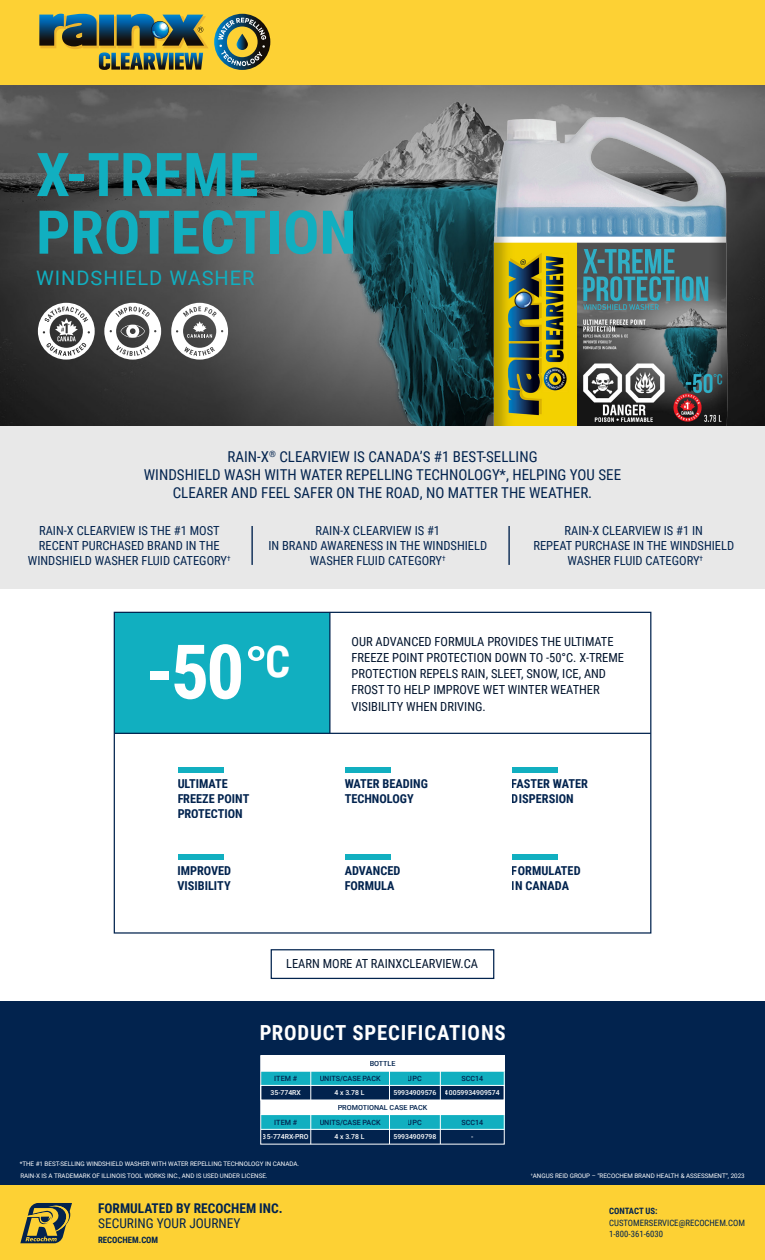
<style>
.page{position:relative;width:765px;height:1260px;background:#fff}
.page>*{position:absolute;margin:0;border:0;box-sizing:border-box;transform-origin:0 0}
.t1{font:700 75.5px "Roboto Condensed";color:#fff}
.t2{font:700 60.38px/57.6px "Roboto Condensed";color:#11afc0}
.t3{font:700 20.75px "Roboto Condensed";letter-spacing:.04em;color:#fff}
.t4{font:20px "Roboto";letter-spacing:.05em;color:#11afc0}
.t5{font:15px/18px "Roboto Condensed";color:#02234e;text-align:center}
.t6{font:700 13.38px "Roboto Condensed";color:#02234e}
.t7{font:13.38px "Roboto Condensed";color:#02234e}
.t8{font:12.5px/15px "Roboto Condensed";color:#02234e;text-align:center}
.t9{font:12.5px/16.2px "Roboto Condensed";color:#00132c}
.t10{font:700 12.25px/14.8px "Roboto Condensed";color:#02234e}
.t11{font:8.75px/11.2px "Roboto Condensed";color:#02234e}
.t12{font:700 8.75px "Roboto Condensed";color:#02234e}
.t13{font:500 7.25px/14.8px "Roboto";color:#02234e}
.t14{font:500 6.88px "Roboto";color:#fff}
.t15{font:6.25px "Roboto";color:#fff}
.t16{font:3.62px "Roboto";color:#fff}
</style>
<div class="page">
<div style="left:0;top:421px;width:765px;height:168px;background:#e8e8e8"></div>
<hr style="left:251px;top:526px;width:2px;height:39px;background:#02234e">
<hr style="left:508px;top:526px;width:2px;height:39px;background:#02234e">
<div style="left:0;top:1181px;width:765px;height:79px;background:#fdd134"></div>
<img style="left:0;top:85px;width:765px;height:341px">
<div style="left:0;top:1002px;width:765px;height:183px;background:#02234e"></div>
<div style="left:0;top:0;width:765px;height:85px;background:#fdd134"></div>
<svg style="left:20px;top:1203px;width:52px;height:41px"></svg>
<div style="left:271px;top:949px;width:223px;height:30px;border:1px solid #02234e"></div>
<img style="left:429px;top:118px;width:317px;height:308px">
<svg style="left:171px;top:303px;width:57px;height:57px"></svg>
<svg style="left:104px;top:303px;width:57px;height:57px"></svg>
<svg style="left:38px;top:303px;width:57px;height:57px"></svg>
<div style="left:114px;top:612px;width:216px;height:121px;background:#11afc0"></div>
<div style="left:178px;top:767px;width:46px;height:6px;background:#11afc0"></div>
<div style="left:345px;top:767px;width:46px;height:6px;background:#11afc0"></div>
<div style="left:512px;top:767px;width:46px;height:6px;background:#11afc0"></div>
<div style="left:178px;top:854px;width:46px;height:6px;background:#11afc0"></div>
<div style="left:345px;top:854px;width:46px;height:6px;background:#11afc0"></div>
<div style="left:512px;top:854px;width:46px;height:6px;background:#11afc0"></div>
<hr style="left:329px;top:612px;width:2px;height:121px;background:#02234e">
<hr style="left:114px;top:733px;width:537px;height:1px;background:#02234e">
<div style="left:261px;top:1071px;width:243px;height:15px;background:#11afc0"></div>
<div style="left:261px;top:1056px;width:243px;height:15px;background:#fff"></div>
<div style="left:261px;top:1115px;width:243px;height:15px;background:#11afc0"></div>
<div style="left:261px;top:1100px;width:243px;height:15px;background:#fff"></div>
<svg style="left:310px;top:1072px;width:1px;height:26px"></svg>
<svg style="left:389px;top:1072px;width:1px;height:26px"></svg>
<div style="left:260px;top:1055px;width:245px;height:45px;border:1px solid #fff"></div>
<hr style="left:261px;top:1071px;width:243px;height:1px;background:#fff">
<hr style="left:261px;top:1129px;width:243px;height:1px;background:#fff">
<svg style="left:310px;top:1115px;width:1px;height:28px"></svg>
<div style="left:260px;top:1085px;width:245px;height:60px;border:1px solid #fff"></div>
<svg style="left:389px;top:1115px;width:1px;height:29px"></svg>
<svg style="left:440px;top:1072px;width:1px;height:28px"></svg>
<svg style="left:440px;top:1115px;width:1px;height:29px"></svg>
<img style="left:39px;top:14px;width:231px;height:56px">
<h2 class="t2" style="left:36px;top:144px;width:322px">X-TREME<br>PROTECTION</h2>
<h3 class="t4" style="left:36px;top:264px;width:220px">WINDSHIELD WASHER</h3>
<p class="t5" style="left:144px;top:447px;width:479px">RAIN-X<sup>®</sup> CLEARVIEW IS CANADA’S #1 BEST-SELLING<br>WINDSHIELD WASH WITH WATER REPELLING TECHNOLOGY*, HELPING YOU SEE<br>CLEARER AND FEEL SAFER ON THE ROAD, NO MATTER THE WEATHER.</p>
<p class="t8" style="left:28px;top:522px;width:204px">RAIN-X CLEARVIEW IS THE #1 MOST<br>RECENT PURCHASED BRAND IN THE<br>WINDSHIELD WASHER FLUID CATEGORY<sup>†</sup></p>
<p class="t8" style="left:268px;top:522px;width:220px">RAIN-X CLEARVIEW IS #1<br>IN BRAND AWARENESS IN THE WINDSHIELD<br>WASHER FLUID CATEGORY<sup>†</sup></p>
<p class="t8" style="left:533px;top:522px;width:202px">RAIN-X CLEARVIEW IS #1 IN<br>REPEAT PURCHASE IN THE WINDSHIELD<br>WASHER FLUID CATEGORY<sup>†</sup></p>
<h1 class="t1" style="left:146px;top:619px;width:146px">-50˚<sup>C</sup></h1>
<p class="t9" style="left:351px;top:633px;width:274px">OUR ADVANCED FORMULA PROVIDES THE ULTIMATE FREEZE POINT PROTECTION DOWN TO -50°C. X-TREME PROTECTION REPELS RAIN, SLEET, SNOW, ICE, AND FROST TO HELP IMPROVE WET WINTER WEATHER VISIBILITY WHEN DRIVING.</p>
<p class="t10" style="left:177px;top:776px;width:74px">ULTIMATE<br>FREEZE POINT<br>PROTECTION</p>
<p class="t10" style="left:345px;top:776px;width:85px">WATER BEADING<br>TECHNOLOGY</p>
<p class="t10" style="left:512px;top:776px;width:78px">FASTER WATER<br>DISPERSION</p>
<p class="t10" style="left:177px;top:863px;width:55px">IMPROVED<br>VISIBILITY</p>
<p class="t10" style="left:345px;top:863px;width:57px">ADVANCED<br>FORMULA</p>
<p class="t10" style="left:512px;top:863px;width:70px">FORMULATED<br>IN CANADA</p>
<p class="t9" style="left:286px;top:955px;width:193px">LEARN MORE AT RAINXCLEARVIEW.CA</p>
<h3 class="t3" style="left:259px;top:1018px;width:248px">PRODUCT SPECIFICATIONS</h3>
<p class="t13" style="left:370px;top:1056px;width:27px">BOTTLE</p>
<p class="t13" style="left:274px;top:1071px;width:24px">ITEM #</p>
<p class="t14" style="left:271px;top:1088px;width:32px">35-774RX</p>
<p class="t13" style="left:320px;top:1071px;width:63px">UNITS/CASE PACK</p>
<p class="t13" style="left:408px;top:1071px;width:15px">UPC</p>
<p class="t14" style="left:393px;top:1088px;width:44px">59934909576</p>
<p class="t13" style="left:461px;top:1071px;width:23px">SCC14</p>
<p class="t14" style="left:335px;top:1088px;width:31px">4 x 3.78 L</p>
<p class="t14" style="left:335px;top:1132px;width:31px">4 x 3.78 L</p>
<p class="t14" style="left:445px;top:1088px;width:56px">40059934909574</p>
<p class="t13" style="left:408px;top:1100px;width:21px;text-indent:-70px">PROMOTIONAL CASE PACK<br>UPC</p>
<p class="t13" style="left:274px;top:1115px;width:24px">ITEM #</p>
<p class="t13" style="left:320px;top:1115px;width:63px">UNITS/CASE PACK</p>
<p class="t13" style="left:461px;top:1115px;width:23px">SCC14</p>
<p class="t14" style="left:263px;top:1132px;width:47px">35-774RX-PRO</p>
<p class="t14" style="left:393px;top:1132px;width:44px">59934909798</p>
<p class="t14" style="left:471px;top:1132px;width:4px">-</p>
<p class="t15" style="left:20px;top:1159px;width:281px">*THE #1 BEST-SELLING WINDSHIELD WASHER WITH WATER REPELLING TECHNOLOGY IN CANADA.</p>
<p class="t15" style="left:20px;top:1171px;width:249px">RAIN-X IS A TRADEMARK OF ILLINOIS TOOL WORKS INC., AND IS USED UNDER LICENSE.</p>
<p class="t15" style="left:533px;top:1171px;width:213px">ANGUS REID GROUP – “RECOCHEM BRAND HEALTH &amp; ASSESSMENT”, 2023</p>
<p class="t16" style="left:531px;top:1172px;width:4px">†</p>
<p class="t6" style="left:98px;top:1199px;width:186px">FORMULATED BY RECOCHEM INC.</p>
<p class="t7" style="left:98px;top:1214px;width:144px">SECURING YOUR JOURNEY</p>
<p class="t12" style="left:98px;top:1234px;width:62px">RECOCHEM.COM</p>
<p class="t12" style="left:609px;top:1205px;width:50px">CONTACT US:</p>
<p class="t11" style="left:609px;top:1217px;width:137px">CUSTOMERSERVICE@RECOCHEM.COM<br>1-800-361-6030</p>
</div>
